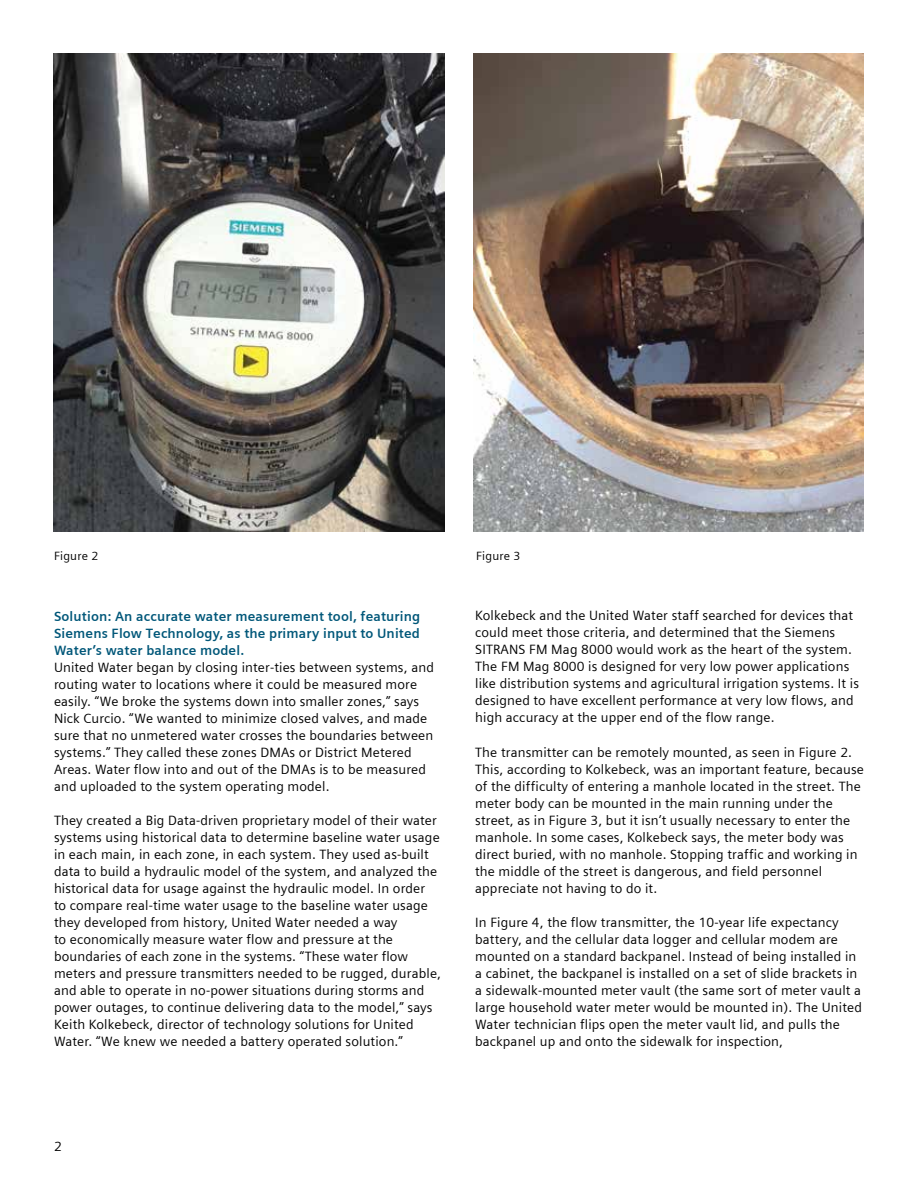
<style>
.page{position:relative;width:918px;height:1188px;background:#fff}
.page>*{position:absolute;margin:0;border:0;box-sizing:border-box;transform-origin:0 0}
.t1{font:13.5px/17px "Siemens Sans";letter-spacing:.01em;color:#000}
.t2{font:700 13.5px/17px "Siemens Sans";letter-spacing:.01em;color:#005779;text-align:justify}
.t3{font:12px "Siemens Sans";letter-spacing:.015em;color:#000}
</style>
<div class="page">
<img style="left:54px;top:54px;width:390px;height:478px">
<img style="left:474px;top:54px;width:390px;height:478px">
<p class="t3" style="left:54px;top:550px;width:46px">Figure 2</p>
<p class="t3" style="left:476px;top:549px;width:46px">Figure 3</p>
<p class="t2" style="left:54px;top:608px;width:368px">Solution: An accurate water measurement tool, featuring Siemens Flow Technology, as the primary input to United Water’s water balance model.</p>
<p class="t1" style="left:54px;top:659px;width:381px">United Water began by closing inter-ties between systems, and routing water to locations where it could be measured more easily. “We broke the systems down into smaller zones,” says Nick Curcio. “We wanted to minimize closed valves, and made sure that no unmetered water crosses the boundaries between systems.” They called these zones DMAs or District Metered Areas. Water flow into and out of the DMAs is to be measured and uploaded to the system operating model.</p>
<p class="t1" style="left:54px;top:812px;width:389px">They created a Big Data-driven proprietary model of their water systems using historical data to determine baseline water usage in each main, in each zone, in each system. They used as-built data to build a hydraulic model of the system, and analyzed the historical data for usage against the hydraulic model. In order<br>to compare real-time water usage to the baseline water usage they developed from history, United Water needed a way<br>to economically measure water flow and pressure at the boundaries of each zone in the systems. “These water flow meters and pressure transmitters needed to be rugged, durable, and able to operate in no-power situations during storms and power outages, to continue delivering data to the model,” says Keith Kolkebeck, director of technology solutions for United Water. “We knew we needed a battery operated solution.”</p>
<p class="t1" style="left:475px;top:607px;width:385px">Kolkebeck and the United Water staff searched for devices that could meet those criteria, and determined that the Siemens SITRANS FM Mag 8000 would work as the heart of the system.<br>The FM Mag 8000 is designed for very low power applications like distribution systems and agricultural irrigation systems. It is designed to have excellent performance at very low flows, and high accuracy at the upper end of the flow range.</p>
<p class="t1" style="left:475px;top:743px;width:390px">The transmitter can be remotely mounted, as seen in Figure 2.<br>This, according to Kolkebeck, was an important feature, because of the difficulty of entering a manhole located in the street. The meter body can be mounted in the main running under the street, as in Figure 3, but it isn’t usually necessary to enter the manhole. In some cases, Kolkebeck says, the meter body was direct buried, with no manhole. Stopping traffic and working in the middle of the street is dangerous, and field personnel appreciate not having to do it.</p>
<p class="t1" style="left:475px;top:914px;width:388px">In Figure 4, the flow transmitter, the 10-year life expectancy battery, and the cellular data logger and cellular modem are mounted on a standard backpanel. Instead of being installed in a cabinet, the backpanel is installed on a set of slide brackets in a sidewalk-mounted meter vault (the same sort of meter vault a large household water meter would be mounted in). The United Water technician flips open the meter vault lid, and pulls the backpanel up and onto the sidewalk for inspection,</p>
<p class="t1" style="left:54px;top:1138px;width:9px">2</p>
</div>
